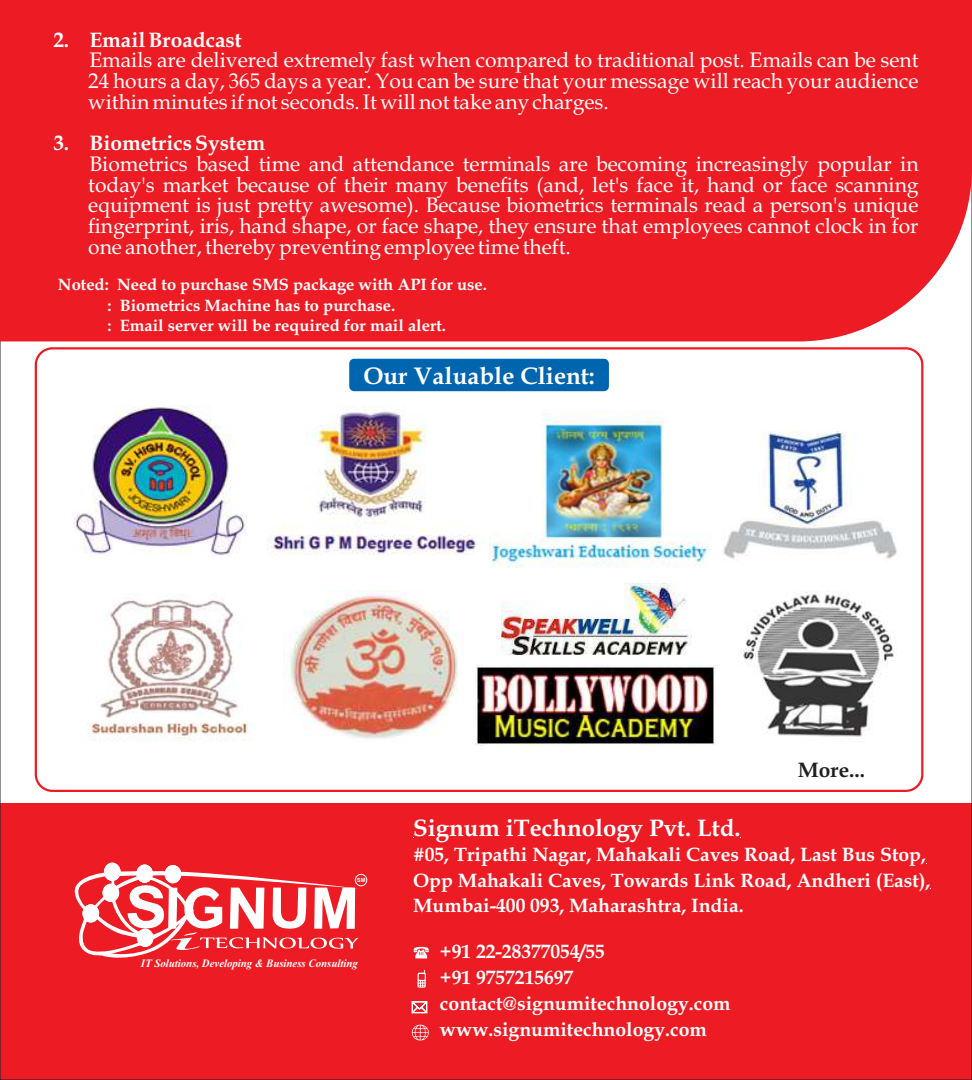
<style>
.page{position:relative;width:972px;height:1080px;background:#fff}
.page>*{position:absolute;margin:0;border:0;box-sizing:border-box;transform-origin:0 0}
.t1{font:700 24.15px "Book Antiqua";color:#fff}
.t2{font:700 24px "Book Antiqua";color:#fff}
.t3{font:21px/20.7px "Book Antiqua";color:#fff;text-align:justify}
.t4{font:700 21px "Book Antiqua";color:#fff}
.t5{font:700 21px "Book Antiqua";color:#231f20}
.t6{font:700 19.5px/26px "Book Antiqua";color:#fff}
.t7{font:700 16.5px/20.7px "Book Antiqua";color:#fff}
.t8{font:italic 700 11.25px "Times New Roman";color:#fff;scale:.96 1}
.t9{font:700 5.7px "Arial";color:#fff}
</style>
<div class="page">
<div style="left:0;top:803px;width:972px;height:277px;background:#ed1c24"></div>
<div style="left:0;top:0;width:972px;height:341px;background:#ed1c24"></div>
<div style="left:349px;top:359px;width:260px;height:32px;background:#0065af;border-radius:5px"></div>
<svg style="left:414px;top:947px;width:15px;height:11px"></svg>
<svg style="left:412px;top:1001px;width:15px;height:12px"></svg>
<svg style="left:412px;top:1025px;width:17px;height:15px"></svg>
<svg style="left:417px;top:970px;width:9px;height:18px"></svg>
<div style="left:104px;top:863px;width:17px;height:18px;background:#fff;border-radius:50%"></div>
<svg style="left:74px;top:870px;width:286px;height:88px"></svg>
<div style="left:165px;top:865px;width:16px;height:18px;background:#fff;border-radius:50%"></div>
<div style="left:136px;top:865px;width:17px;height:18px;background:#fff;border-radius:50%"></div>
<div style="left:355px;top:874px;width:12px;height:12px;border:1px solid #fff;border-radius:50%"></div>
<img style="left:74px;top:405px;width:173px;height:151px">
<img style="left:266px;top:406px;width:210px;height:150px">
<img style="left:489px;top:413px;width:220px;height:155px">
<img style="left:87px;top:599px;width:161px;height:142px">
<img style="left:283px;top:591px;width:175px;height:148px">
<img style="left:475px;top:666px;width:240px;height:79px">
<img style="left:723px;top:432px;width:174px;height:127px">
<img style="left:743px;top:592px;width:152px;height:145px">
<img style="left:501px;top:584px;width:190px;height:70px">
<p class="t4" style="left:53px;top:32px;width:190px">2. Email Broadcast</p>
<p class="t3" style="left:88px;top:52px;width:832px">Emails are delivered extremely fast when compared to traditional post. Emails can be sent 24 hours a day, 365 days a year. You can be sure that your message will reach your audience within minutes if not seconds. It will not take any charges.</p>
<p class="t4" style="left:53px;top:135px;width:213px">3. Biometrics System</p>
<p class="t3" style="left:88px;top:156px;width:832px">Biometrics based time and attendance terminals are becoming increasingly popular in today's market because of their many benefits (and, let's face it, hand or face scanning equipment is just pretty awesome). Because biometrics terminals read a person's unique fingerprint, iris, hand shape, or face shape, they ensure that employees cannot clock in for one another, thereby preventing employee time theft.</p>
<p class="t7" style="left:107px;top:276px;width:381px;text-indent:-50px">Noted: Need to purchase SMS package with API for use. : Biometrics Machine has to purchase.<br>: Email server will be required for mail alert.</p>
<p class="t1" style="left:363px;top:366px;width:233px">Our Valuable Client:</p>
<p class="t9" style="left:357px;top:878px;width:10px">SM</p>
<p class="t8" style="left:141px;top:959px;width:227px">IT Solutions, Developing &amp; Business Consulting</p>
<p class="t5" style="left:798px;top:761px;width:69px">More...</p>
<p class="t2" style="left:413px;top:818px;width:329px">Signum iTechnology Pvt. Ltd.</p>
<p class="t6" style="left:413px;top:844px;width:519px">#05, Tripathi Nagar, Mahakali Caves Road, Last Bus Stop,<br>Opp Mahakali Caves, Towards Link Road, Andheri (East),<br>Mumbai-400 093, Maharashtra, India.</p>
<p class="t6" style="left:440px;top:940px;width:292px">+91 22-28377054/55<br>+91 9757215697 contact@signumitechnology.com www.signumitechnology.com</p>
</div>
